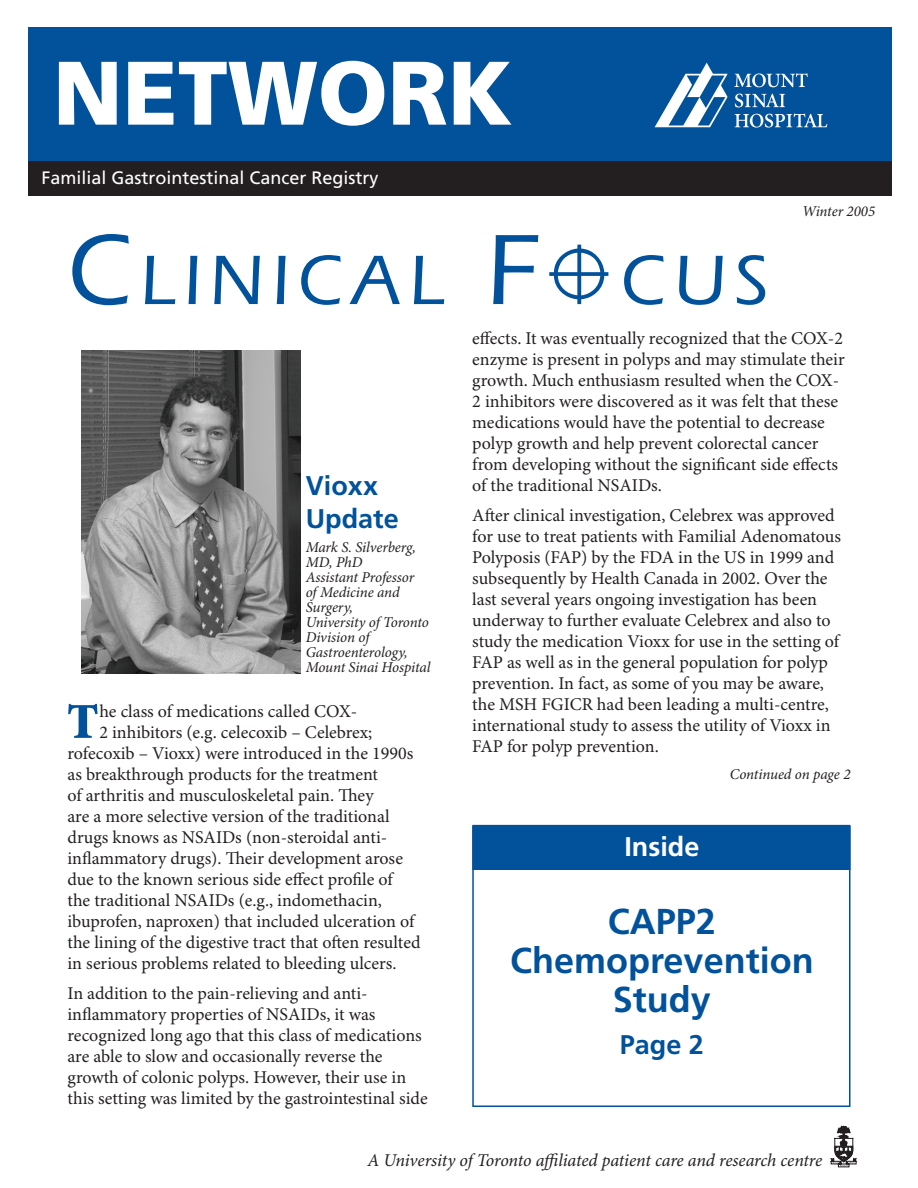
<style>
.page{position:relative;width:918px;height:1188px;background:#fff}
.page>*{position:absolute;margin:0;border:0;box-sizing:border-box;transform-origin:0 0}
.t1{font:900 90px "Frutiger";color:#fff}
.t2{font:500 72.45px "Eras ITC";letter-spacing:.105em;color:#01529b}
.t3{font:900 50.25px "Minion";color:#01529b}
.t4{font:700 36px/39px "Frutiger";color:#01529b;text-align:center}
.t5{font:700 27px/32.4px "Frutiger";color:#01529b}
.t6{font:700 27px "Frutiger";color:#fff}
.t7{font:18px/21px "Minion Pro";color:#231f20}
.t8{font:italic 18px "Minion Pro";letter-spacing:-.01em;color:#231f20}
.t9{font:18px "Frutiger";color:#fff}
.t10{font:italic 15px/15px "Minion Pro";letter-spacing:-.01em;color:#231f20}
.s1{font-size:103.5px}
</style>
<div class="page">
<div style="left:28px;top:27px;width:864px;height:134px;background:#01529b"></div>
<svg style="left:734px;top:73px;width:74px;height:14px"></svg>
<svg style="left:735px;top:113px;width:92px;height:15px"></svg>
<svg style="left:655px;top:63px;width:73px;height:64px"></svg>
<svg style="left:735px;top:94px;width:50px;height:13px"></svg>
<div style="left:28px;top:161px;width:864px;height:34px;background:#231f20"></div>
<svg style="left:831px;top:1126px;width:25px;height:41px"></svg>
<div style="left:473px;top:827px;width:377px;height:42px;background:#01529b"></div>
<div style="left:472px;top:826px;width:378px;height:44px;border:2px solid #01529b"></div>
<img style="left:81px;top:350px;width:220px;height:323px">
<div style="left:472px;top:825px;width:378px;height:282px;border:2px solid #01529b"></div>
<h1 class="t1" style="left:53px;top:39px;width:462px">NETWORK</h1>
<p class="t9" style="left:41px;top:167px;width:339px">Familial Gastrointestinal Cancer Registry</p>
<h2 class="t2" style="left:68px;top:240px;width:703px"><span class="s1">C</span>LINICAL <span class="s1">F</span> CUS</h2>
<p class="t10" style="left:802px;top:204px;width:75px">Winter 2005</p>
<h3 class="t5" style="left:306px;top:470px;width:95px">Vioxx<br>Update</h3>
<p class="t10" style="left:306px;top:540px;width:126px">Mark S. Silverberg,<br>MD, PhD<br>Assistant Professor<br>of Medicine and<br>Surgery,<br>University of Toronto<br>Division of<br>Gastroenterology,<br>Mount Sinai Hospital</p>
<h3 class="t3" style="left:68px;top:696px;width:32px">T</h3>
<p class="t7" style="left:99px;top:701px;width:259px">he class of medications called COX-</p>
<p class="t7" style="left:99px;top:722px;width:274px">2 inhibitors (e.g. celecoxib – Celebrex;</p>
<p class="t7" style="left:67px;top:743px;width:347px">rofecoxib – Vioxx) were introduced in the 1990s</p>
<p class="t7" style="left:67px;top:764px;width:312px">as breakthrough products for the treatment</p>
<p class="t7" style="left:67px;top:785px;width:308px">of arthritis and musculoskeletal pain. They</p>
<p class="t7" style="left:67px;top:806px;width:324px">are a more selective version of the traditional</p>
<p class="t7" style="left:67px;top:827px;width:321px">drugs knows as NSAIDs (non-steroidal anti-</p>
<p class="t7" style="left:67px;top:848px;width:337px">inflammatory drugs). Their development arose</p>
<p class="t7" style="left:67px;top:869px;width:327px">due to the known serious side effect profile of</p>
<p class="t7" style="left:67px;top:890px;width:316px">the traditional NSAIDs (e.g., indomethacin,</p>
<p class="t7" style="left:67px;top:911px;width:348px">ibuprofen, naproxen) that included ulceration of</p>
<p class="t7" style="left:67px;top:932px;width:355px">the lining of the digestive tract that often resulted</p>
<p class="t7" style="left:67px;top:953px;width:330px">in serious problems related to bleeding ulcers.</p>
<p class="t7" style="left:67px;top:983px;width:362px">In addition to the pain-relieving and anti&shy;inflammatory properties of NSAIDs, it was recognized long ago that this class of medications are able to slow and occasionally reverse the growth of colonic polyps. However, their use in this setting was limited by the gastrointestinal side</p>
<p class="t7" style="left:472px;top:329px;width:374px">effects. It was eventually recognized that the COX-2 enzyme is present in polyps and may stimulate their growth. Much enthusiasm resulted when the COX-2 inhibitors were discovered as it was felt that these medications would have the potential to decrease polyp growth and help prevent colorectal cancer from developing without the significant side effects of the traditional NSAIDs.</p>
<p class="t7" style="left:472px;top:506px;width:370px">After clinical investigation, Celebrex was approved for use to treat patients with Familial Adenomatous Polyposis (FAP) by the FDA in the US in 1999 and subsequently by Health Canada in 2002. Over the last several years ongoing investigation has been underway to further evaluate Celebrex and also to study the medication Vioxx for use in the setting of FAP as well as in the general population for polyp prevention. In fact, as some of you may be aware, the MSH FGICR had been leading a multi-centre, international study to assess the utility of Vioxx in FAP for polyp prevention.</p>
<h3 class="t6" style="left:624px;top:831px;width:77px">Inside</h3>
<p class="t10" style="left:730px;top:767px;width:122px">Continued on page 2</p>
<h3 class="t4" style="left:510px;top:903px;width:305px">CAPP2<br>Chemoprevention<br>Study</h3>
<h3 class="t5" style="left:620px;top:1028px;width:86px">Page 2</h3>
<p class="t8" style="left:368px;top:1149px;width:456px">A University of Toronto affiliated patient care and research centre</p>
</div>
